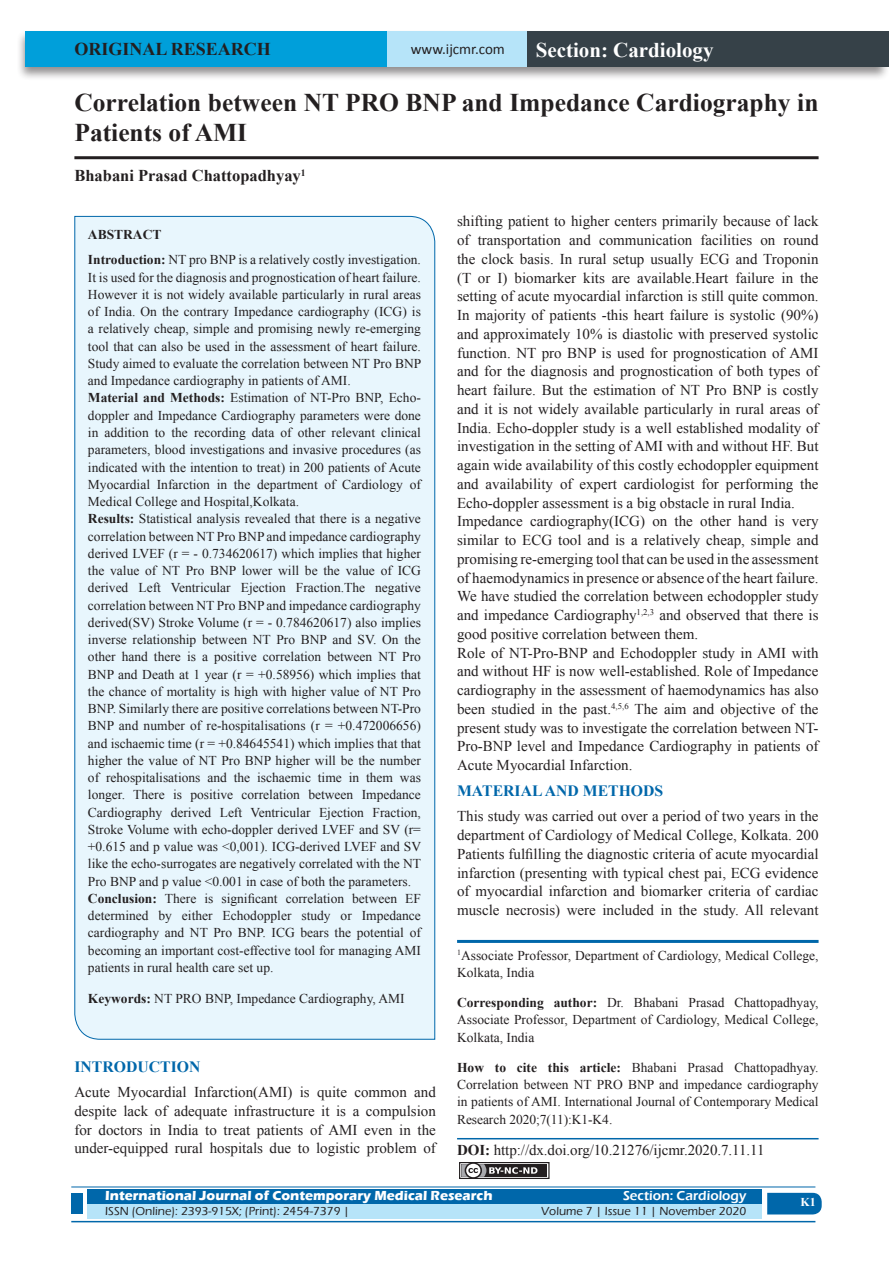
<style>
.page{position:relative;width:893px;height:1263px;background:#fff}
.page>*{position:absolute;margin:0;border:0;box-sizing:border-box;transform-origin:0 0}
.A_Title_New{font:700 25.5px/30px "Times New Roman";color:#231f20}
.t1{font:700 21px "Times New Roman";color:#fff}
.AT_new{font:700 18px "Times New Roman";color:#231f20}
.AU-New{font:700 16.5px "Times New Roman";color:#231f20}
.t2{font:700 15.75px "Times New Roman";color:#0067aa}
.TX_New{font:15px/18.8px "Times New Roman";color:#231f20;text-align:justify}
.t3{font:15px "Calibri";color:#231f20}
.HTC_new{font:13.5px/17.2px "Times New Roman";color:#231f20}
.Corresponding{font:13.5px/17.2px "Times New Roman";color:#231f20;text-align:justify}
.Affi_New{font:13.5px/17.2px "Times New Roman";color:#231f20}
.t4{font:700 13.5px "Eras ITC";color:#fff}
.t5{font:600 13.5px "Eras ITC";color:#fff}
.t6{font:500 12px "Eras ITC";color:#231f20}
.t7{font:700 12px "Times New Roman";color:#fff}
.s1{font-weight:700}
</style>
<div class="page">
<div style="left:16px;top:29px;width:875px;height:52px;background:#231f20;opacity:.5"></div>
<div style="left:25px;top:31px;width:858px;height:35px;background:#b6e4f9"></div>
<div style="left:25px;top:31px;width:362px;height:35px;background:#009fda"></div>
<div style="left:527px;top:31px;width:361px;height:35px;background:#364148"></div>
<div style="left:459px;top:1162px;width:91px;height:17px;border:1px solid #231f20"></div>
<div style="left:461px;top:1164px;width:86px;height:13px;background:#231f20"></div>
<svg style="left:461px;top:1162px;width:76px;height:17px"></svg>
<div style="left:87px;top:1189px;width:674px;height:15px;background:#0067aa"></div>
<div style="left:87px;top:1204px;width:674px;height:15px;background:#b6e4f9"></div>
<svg style="left:767px;top:1193px;width:55px;height:21px"></svg>
<hr style="left:71px;top:1186px;width:744px;height:1px;background:#0067aa">
<hr style="left:71px;top:1221px;width:744px;height:1px;background:#0067aa">
<div style="left:71px;top:1193px;width:12px;height:21px;background:#0067aa"></div>
<hr style="left:74px;top:156px;width:745px;height:3px;background:#231f20">
<div style="left:74px;top:216px;width:361px;height:824px;background:#e8f6fd"></div>
<hr style="left:457px;top:940px;width:362px;height:3px;background:#0067aa">
<hr style="left:457px;top:1138px;width:362px;height:1px;background:#0067aa">
<p class="AT_new" style="left:74px;top:36px;width:198px">ORIGINAL RESEARCH</p>
<p class="t3" style="left:411px;top:40px;width:96px">www.ijcmr.com</p>
<h2 class="t1" style="left:536px;top:35px;width:179px">Section: Cardiology</h2>
<p class="A_Title_New" style="left:74px;top:87px;width:746px">Correlation between NT PRO BNP and Impedance Cardiography in<br>Patients of AMI</p>
<p class="AU-New" style="left:74px;top:164px;width:233px">Bhabani Prasad Chattopadhyay<sup>1</sup></p>
<p class="HTC_new" style="left:88px;top:221px;width:334px;line-height:25.8px"><span class="s1">ABSTRACT<br>Introduction:</span> NT pro BNP is a relatively costly investigation.</p>
<p class="HTC_new" style="left:88px;top:268px;width:335px">It is used for the diagnosis and prognostication of heart failure.<br>However it is not widely available particularly in rural areas of India. On the contrary Impedance cardiography (ICG) is a relatively cheap, simple and promising newly re-emerging tool that can also be used in the assessment of heart failure.<br>Study aimed to evaluate the correlation between NT Pro BNP and Impedance cardiography in patients of AMI.<br><span class="s1">Material and Methods:</span> Estimation of NT-Pro BNP, Echo&shy;doppler and Impedance Cardiography parameters were done in addition to the recording data of other relevant clinical parameters, blood investigations and invasive procedures (as indicated with the intention to treat) in 200 patients of Acute Myocardial Infarction in the department of Cardiology of Medical College and Hospital,Kolkata.<br><span class="s1">Results:</span> Statistical analysis revealed that there is a negative correlation between NT Pro BNP and impedance cardiography derived LVEF (r = - 0.734620617) which implies that higher the value of NT Pro BNP lower will be the value of ICG derived Left Ventricular Ejection Fraction.The negative correlation between NT Pro BNP and impedance cardiography derived(SV) Stroke Volume (r = - 0.784620617) also implies inverse relationship between NT Pro BNP and SV. On the other hand there is a positive correlation between NT Pro BNP and Death at 1 year (r = +0.58956) which implies that the chance of mortality is high with higher value of NT Pro BNP. Similarly there are positive correlations between NT-Pro BNP and number of re-hospitalisations (r = +0.472006656) and ischaemic time (r = +0.84645541) which implies that that higher the value of NT Pro BNP higher will be the number of rehospitalisations and the ischaemic time in them was longer. There is positive correlation between Impedance Cardiography derived Left Ventricular Ejection Fraction, Stroke Volume with echo-doppler derived LVEF and SV (r= +0.615 and p value was &lt;0,001). ICG-derived LVEF and SV like the echo-surrogates are negatively correlated with the NT Pro BNP and p value &lt;0.001 in case of both the parameters.<br><span class="s1">Conclusion:</span> There is significant correlation between EF determined by either Echodoppler study or Impedance cardiography and NT Pro BNP. ICG bears the potential of becoming an important cost-effective tool for managing AMI patients in rural health care set up.</p>
<p class="HTC_new" style="left:88px;top:989px;width:318px"><span class="s1">Keywords:</span> NT PRO BNP, Impedance Cardiography, AMI</p>
<h1 class="t2" style="left:74px;top:1056px;width:127px">INTRODUCTION</h1>
<p class="TX_New" style="left:74px;top:1082px;width:363px">Acute Myocardial Infarction(AMI) is quite common and despite lack of adequate infrastructure it is a compulsion for doctors in India to treat patients of AMI even in the under-equipped rural hospitals due to logistic problem of</p>
<p class="TX_New" style="left:457px;top:212px;width:363px">shifting patient to higher centers primarily because of lack of transportation and communication facilities on round the clock basis. In rural setup usually ECG and Troponin (T or I) biomarker kits are available.Heart failure in the setting of acute myocardial infarction is still quite common.<br>In majority of patients -this heart failure is systolic (90%) and approximately 10% is diastolic with preserved systolic function. NT pro BNP is used for prognostication of AMI and for the diagnosis and prognostication of both types of heart failure. But the estimation of NT Pro BNP is costly and it is not widely available particularly in rural areas of India. Echo-doppler study is a well established modality of investigation in the setting of AMI with and without HF. But again wide availability of this costly echodoppler equipment and availability of expert cardiologist for performing the Echo-doppler assessment is a big obstacle in rural India.</p>
<p class="TX_New" style="left:457px;top:512px;width:363px">Impedance cardiography(ICG) on the other hand is very similar to ECG tool and is a relatively cheap, simple and promising re-emerging tool that can be used in the assessment of haemodynamics in presence or absence of the heart failure.<br>We have studied the correlation between echodoppler study and impedance Cardiography<sup>1,2,3</sup> and observed that there is good positive correlation between them.</p>
<p class="TX_New" style="left:457px;top:643px;width:363px">Role of NT-Pro-BNP and Echodoppler study in AMI with and without HF is now well-established. Role of Impedance cardiography in the assessment of haemodynamics has also been studied in the past.<sup>4,5,6</sup> The aim and objective of the present study was to investigate the correlation between NT-Pro-BNP level and Impedance Cardiography in patients of Acute Myocardial Infarction.</p>
<h1 class="t2" style="left:457px;top:780px;width:208px">MATERIAL AND METHODS</h1>
<p class="TX_New" style="left:457px;top:807px;width:363px">This study was carried out over a period of two years in the department of Cardiology of Medical College, Kolkata. 200<br>Patients fulfilling the diagnostic criteria of acute myocardial infarction (presenting with typical chest pai, ECG evidence of myocardial infarction and biomarker criteria of cardiac muscle necrosis) were included in the study. All relevant</p>
<p class="Affi_New" style="left:457px;top:946px;width:363px"><sup>1</sup>Associate Professor, Department of Cardiology, Medical College,<br>Kolkata, India</p>
<p class="Corresponding" style="left:457px;top:994px;width:363px"><span class="s1">Corresponding author:</span> Dr. Bhabani Prasad Chattopadhyay, Associate Professor, Department of Cardiology, Medical College, Kolkata, India</p>
<p class="HTC_new" style="left:457px;top:1058px;width:363px;text-align:justify"><span class="s1">How to cite this article:</span> Bhabani Prasad Chattopadhyay.<br>Correlation between NT PRO BNP and impedance cardiography in patients of AMI. International Journal of Contemporary Medical Research 2020;7(11):K1-K4.</p>
<p class="TX_New" style="left:457px;top:1140px;width:309px"><span class="s1">DOI:</span> http://dx.doi.org/10.21276/ijcmr.2020.7.11.11</p>
<p class="t4" style="left:105px;top:1188px;width:389px">International Journal of Contemporary Medical Research</p>
<p class="t5" style="left:623px;top:1188px;width:125px">Section: Cardiology</p>
<p class="t6" style="left:105px;top:1204px;width:246px">ISSN (Online): 2393-915X; (Print): 2454-7379 |</p>
<p class="t6" style="left:541px;top:1204px;width:207px">Volume 7 | Issue 11 | November 2020</p>
<h4 class="t7" style="left:800px;top:1194px;width:17px">K1</h4>
</div>
